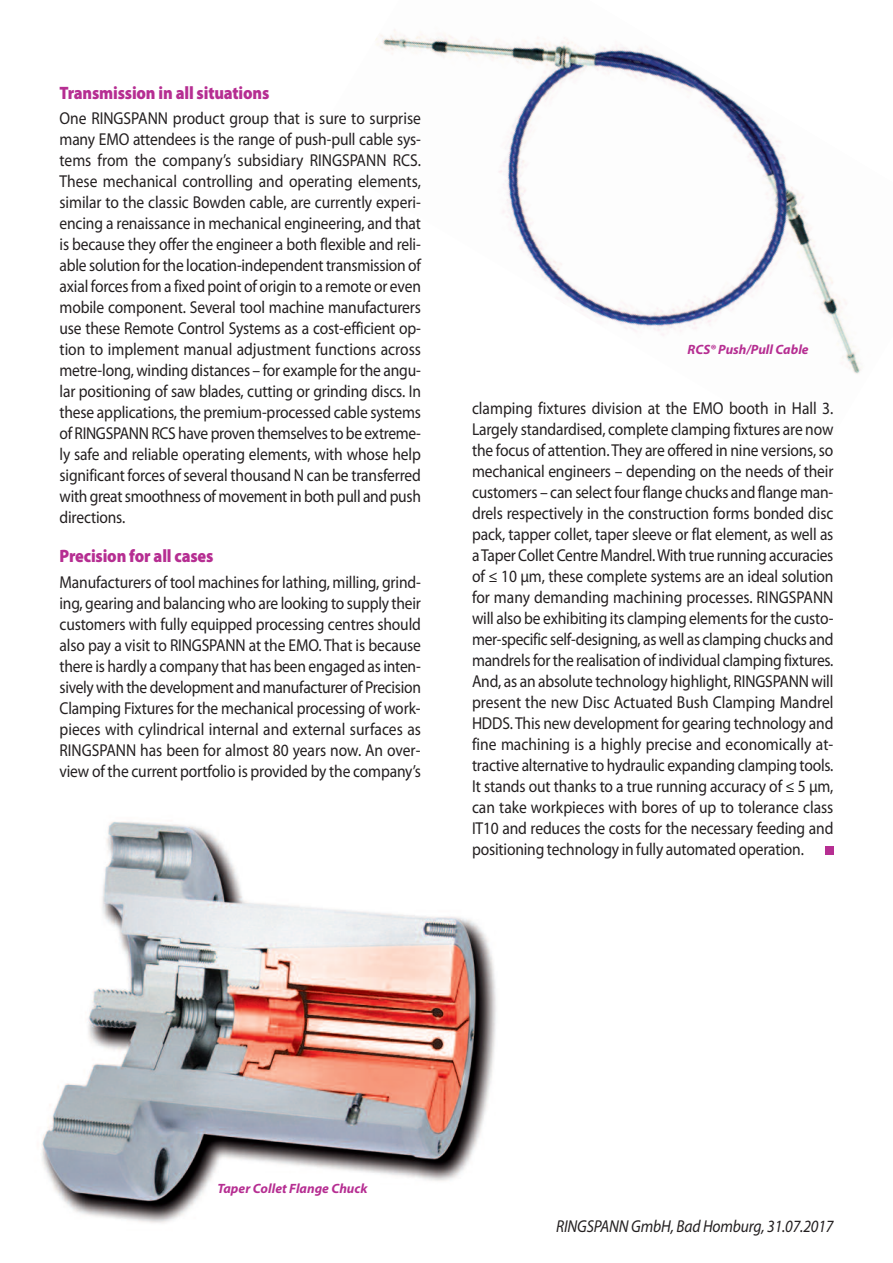
<style>
.page{position:relative;width:893px;height:1263px;background:#fff}
.page>*{position:absolute;margin:0;border:0;box-sizing:border-box;transform-origin:0 0}
.t1{font:900 18px "Myriad Pro";letter-spacing:-.01em;color:#b62e92;scale:.9 1}
.t2{font:17.25px/21px "Myriad Pro";letter-spacing:-.01em;color:#231f20;text-align:justify;scale:.9 1}
.t3{font:italic 17.25px "Myriad Pro";letter-spacing:-.01em;color:#231f20;scale:.9 1}
.t4{font:italic 700 13.5px "Myriad Pro";color:#b62e92}
</style>
<div class="page">
<img style="left:375px;top:29px;width:487px;height:345px">
<img style="left:41px;top:821px;width:455px;height:402px">
<div style="left:825px;top:846px;width:8px;height:9px;background:#b62e92"></div>
<p class="t1" style="left:60px;top:86px;width:235px">Transmission in all situations</p>
<p class="t2" style="left:60px;top:109px;width:403px">One RINGSPANN product group that is sure to surprise many EMO attendees is the range of push-pull cable sys&shy;tems from the company’s subsidiary RINGSPANN RCS.<br>These mechanical controlling and operating elements, similar to the classic Bowden cable, are currently experi&shy;encing a renaissance in mechanical engineering, and that is because they offer the engineer a both flexible and reli&shy;able solution for the location-independent transmission of axial forces from a fixed point of origin to a remote or even mobile component. Several tool machine manufacturers use these Remote Control Systems as a cost-efficient op&shy;tion to implement manual adjustment functions across metre-long, winding distances – for example for the angu&shy;lar positioning of saw blades, cutting or grinding discs. In these applications, the premium-processed cable systems of RINGSPANN RCS have proven themselves to be extreme&shy;ly safe and reliable operating elements, with whose help significant forces of several thousand N can be transferred with great smoothness of movement in both pull and push directions.</p>
<p class="t1" style="left:60px;top:550px;width:173px">Precision for all cases</p>
<p class="t2" style="left:60px;top:573px;width:403px">Manufacturers of tool machines for lathing, milling, grind&shy;ing, gearing and balancing who are looking to supply their customers with fully equipped processing centres should also pay a visit to RINGSPANN at the EMO. That is because there is hardly a company that has been engaged as inten&shy;sively with the development and manufacturer of Precision Clamping Fixtures for the mechanical processing of work&shy;pieces with cylindrical internal and external surfaces as RINGSPANN has been for almost 80 years now. An over&shy;view of the current portfolio is provided by the company’s</p>
<p class="t4" style="left:688px;top:344px;width:123px">RCS® Push/Pull Cable</p>
<p class="t2" style="left:472px;top:399px;width:403px">clamping fixtures division at the EMO booth in Hall 3.<br>Largely standardised, complete clamping fixtures are now the focus of attention. They are offered in nine versions, so mechanical engineers – depending on the needs of their customers – can select four flange chucks and flange man&shy;drels respectively in the construction forms bonded disc pack, tapper collet, taper sleeve or flat element, as well as aTaper Collet Centre Mandrel.With true running accuracies of ≤ 10 µm, these complete systems are an ideal solution for many demanding machining processes. RINGSPANN will also be exhibiting its clamping elements for the custo&shy;mer-specific self-designing, as well as clamping chucks and mandrels for the realisation of individual clamping fixtures.<br>And, as an absolute technology highlight, RINGSPANN will present the new Disc Actuated Bush Clamping Mandrel HDDS. This new development for gearing technology and fine machining is a highly precise and economically at&shy;tractive alternative to hydraulic expanding clamping tools.<br>It stands out thanks to a true running accuracy of ≤ 5 µm, can take workpieces with bores of up to tolerance class IT10 and reduces the costs for the necessary feeding and positioning technology in fully automated operation.</p>
<p class="t4" style="left:217px;top:1183px;width:152px">Taper Collet Flange Chuck</p>
<p class="t3" style="left:556px;top:1220px;width:310px">RINGSPANN GmbH, Bad Homburg, 31.07.2017</p>
</div>
